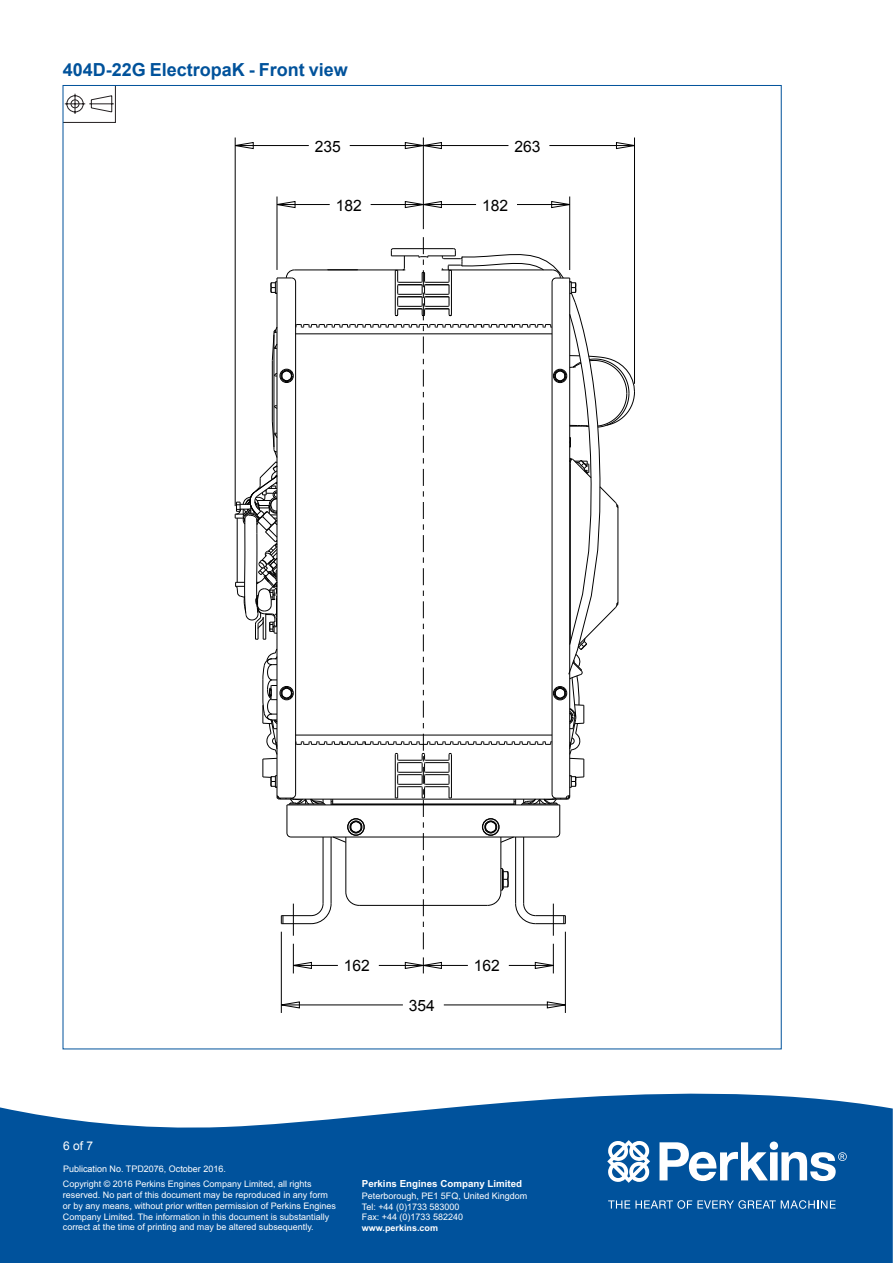
<style>
.page{position:relative;width:893px;height:1263px;background:#fff}
.page>*{position:absolute;margin:0;border:0;box-sizing:border-box;transform-origin:0 0}
.Heading_Bold_with_li{font:700 18px "Arial";color:#00529b}
.t1{font:15.6px "Arial";color:#000}
.t2{font:12px "Arial";color:#fff}
.t3{font:700 9.75px "Arial";color:#fff}
.t4{font:9px/10.8px "Arial";color:#fff}
.t5{font:700 9px "Arial";color:#fff}
</style>
<div class="page">
<svg style="left:0;top:1093px;width:893px;height:170px;background:#1a64a6"></svg>
<svg style="left:608px;top:1200px;width:227px;height:9px;background:#4580b6"></svg>
<svg style="left:607px;top:1140px;width:43px;height:43px"></svg>
<svg style="left:659px;top:1141px;width:188px;height:40px"></svg>
<svg style="left:65px;top:87px;width:51px;height:36px"></svg>
<svg style="left:282px;top:1001px;width:18px;height:7px"></svg>
<svg style="left:547px;top:1001px;width:18px;height:7px"></svg>
<svg style="left:236px;top:142px;width:18px;height:7px"></svg>
<svg style="left:405px;top:142px;width:37px;height:7px"></svg>
<svg style="left:616px;top:142px;width:18px;height:7px"></svg>
<svg style="left:278px;top:201px;width:17px;height:7px"></svg>
<svg style="left:405px;top:201px;width:37px;height:7px"></svg>
<svg style="left:551px;top:201px;width:18px;height:7px"></svg>
<hr style="left:444px;top:1005px;width:121px;height:1px;background:#000">
<hr style="left:281px;top:1005px;width:122px;height:1px;background:#000">
<hr style="left:235px;top:138px;width:1px;height:368px;background:#000">
<hr style="left:277px;top:196px;width:1px;height:74px;background:#000">
<hr style="left:281px;top:932px;width:1px;height:81px;background:#000">
<hr style="left:423px;top:138px;width:1px;height:91px;background:#000">
<svg style="left:235px;top:237px;width:400px;height:736px"></svg>
<hr style="left:565px;top:932px;width:1px;height:81px;background:#000">
<hr style="left:569px;top:196px;width:1px;height:74px;background:#000">
<hr style="left:634px;top:138px;width:1px;height:246px;background:#000">
<hr style="left:517px;top:204px;width:53px;height:1px;background:#000">
<hr style="left:277px;top:204px;width:53px;height:1px;background:#000">
<hr style="left:371px;top:204px;width:105px;height:1px;background:#000">
<hr style="left:549px;top:145px;width:85px;height:1px;background:#000">
<hr style="left:235px;top:145px;width:74px;height:1px;background:#000">
<hr style="left:350px;top:145px;width:158px;height:1px;background:#000">
<p class="Heading_Bold_with_li" style="left:63px;top:59px;width:287px">404D-22G ElectropaK - Front view</p>
<p class="t1" style="left:315px;top:136px;width:28px">235</p>
<p class="t1" style="left:514px;top:136px;width:28px">263</p>
<p class="t1" style="left:336px;top:195px;width:28px">182</p>
<p class="t1" style="left:482px;top:195px;width:28px">182</p>
<p class="t1" style="left:344px;top:956px;width:28px">162</p>
<p class="t1" style="left:474px;top:956px;width:28px">162</p>
<p class="t1" style="left:409px;top:995px;width:28px">354</p>
<h3 class="t2" style="left:63px;top:1139px;width:32px">6 of 7</h3>
<p class="t4" style="left:63px;top:1163px;width:164px">Publication No. TPD2076, October 2016.</p>
<p class="t4" style="left:63px;top:1178px;width:275px">Copyright © 2016 Perkins Engines Company Limited, all rights reserved. No part of this document may be reproduced in any form or by any means, without prior written permission of Perkins Engines Company Limited. The information in this document is substantially correct at the time of printing and may be altered subsequently.</p>
<p class="t3" style="left:362px;top:1178px;width:162px">Perkins Engines Company Limited</p>
<p class="t4" style="left:362px;top:1190px;width:167px">Peterborough, PE1 5FQ, United Kingdom<br>Tel: +44 (0)1733 583000<br>Fax: +44 (0)1733 582240</p>
<p class="t5" style="left:362px;top:1222px;width:78px">www.perkins.com</p>
</div>
